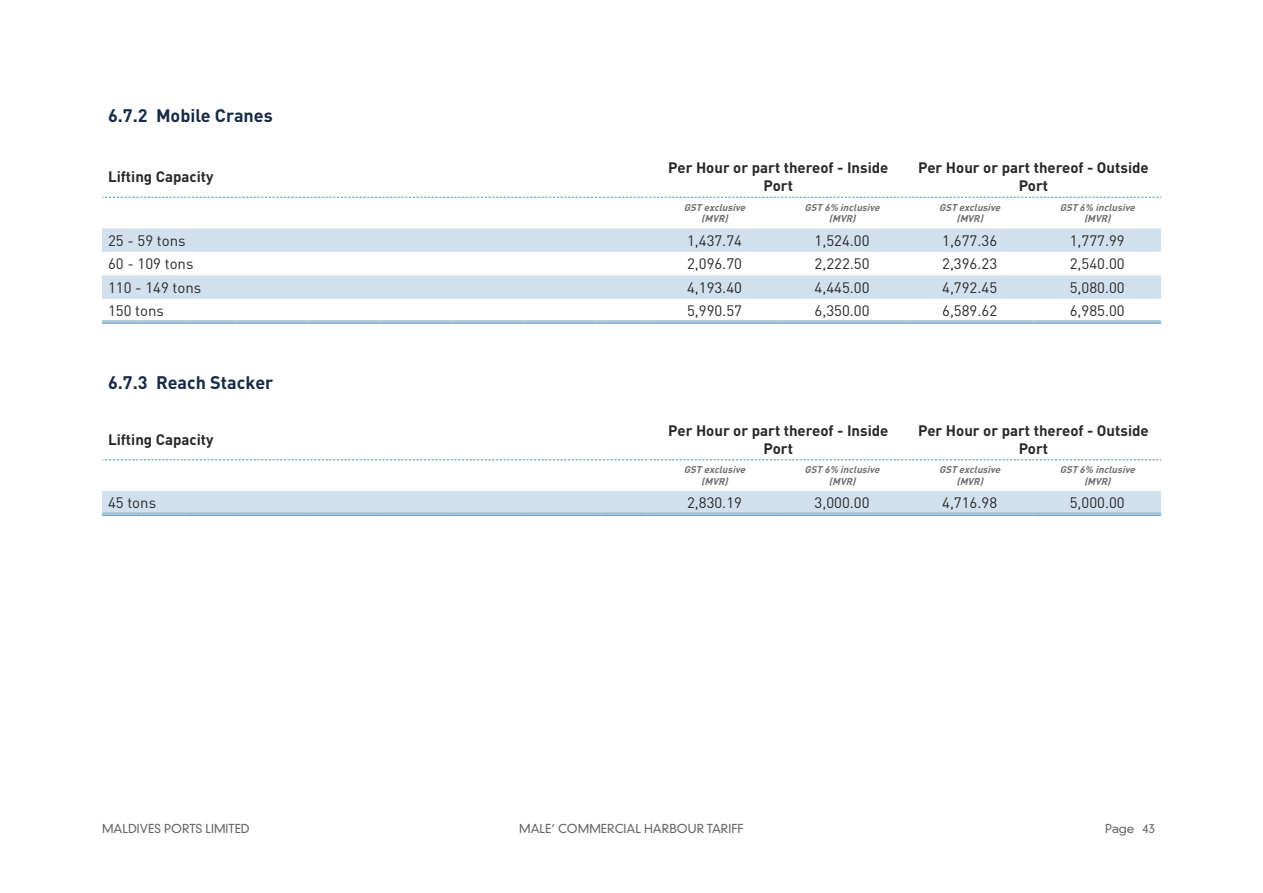
<style>
.page{position:relative;width:1263px;height:893px;background:#fff}
.page>*{position:absolute;margin:0;border:0;box-sizing:border-box;transform-origin:0 0}
.t1{font:700 18px "DIN Pro";color:#172a46}
.t2{font:15px "DIN Pro";color:#292829}
.t3{font:700 15px/18px "DIN Pro";color:#292829;text-align:center}
.t4{font:300 12px "DIN Neuzeit Grotesk Std";color:#636466}
.t5{font:italic 700 9.75px/11.7px "DIN Pro";color:#6d6e71;text-align:center}
</style>
<div class="page">
<svg style="left:102px;top:228px;width:1059px;height:285px"></svg>
<svg style="left:102px;top:459px;width:1059px;height:1px"></svg>
<hr style="left:102px;top:513px;width:39px;height:1px;background:#6ba1c1">
<hr style="left:102px;top:514px;width:39px;height:2px;background:#6ba1c1">
<hr style="left:141px;top:513px;width:44px;height:1px;background:#6ba1c1">
<hr style="left:141px;top:514px;width:44px;height:2px;background:#6ba1c1">
<hr style="left:185px;top:513px;width:51px;height:1px;background:#6ba1c1">
<hr style="left:185px;top:514px;width:51px;height:2px;background:#6ba1c1">
<hr style="left:236px;top:513px;width:72px;height:1px;background:#6ba1c1">
<hr style="left:236px;top:514px;width:72px;height:2px;background:#6ba1c1">
<hr style="left:308px;top:513px;width:72px;height:1px;background:#6ba1c1">
<hr style="left:308px;top:514px;width:72px;height:2px;background:#6ba1c1">
<hr style="left:380px;top:513px;width:72px;height:1px;background:#6ba1c1">
<hr style="left:380px;top:514px;width:72px;height:2px;background:#6ba1c1">
<hr style="left:452px;top:513px;width:72px;height:1px;background:#6ba1c1">
<hr style="left:452px;top:514px;width:72px;height:2px;background:#6ba1c1">
<hr style="left:524px;top:513px;width:72px;height:1px;background:#6ba1c1">
<hr style="left:524px;top:514px;width:72px;height:2px;background:#6ba1c1">
<svg style="left:596px;top:513px;width:4px;height:3px"></svg>
<hr style="left:600px;top:513px;width:46px;height:1px;background:#6ba1c1">
<hr style="left:600px;top:514px;width:46px;height:2px;background:#6ba1c1">
<svg style="left:646px;top:513px;width:5px;height:3px"></svg>
<hr style="left:651px;top:513px;width:127px;height:1px;background:#6ba1c1">
<hr style="left:651px;top:514px;width:127px;height:2px;background:#6ba1c1">
<hr style="left:778px;top:513px;width:128px;height:1px;background:#6ba1c1">
<hr style="left:778px;top:514px;width:128px;height:2px;background:#6ba1c1">
<hr style="left:102px;top:321px;width:39px;height:1px;background:#6ba1c1">
<hr style="left:102px;top:322px;width:39px;height:2px;background:#6ba1c1">
<hr style="left:141px;top:321px;width:44px;height:1px;background:#6ba1c1">
<hr style="left:141px;top:322px;width:44px;height:2px;background:#6ba1c1">
<hr style="left:185px;top:321px;width:51px;height:1px;background:#6ba1c1">
<hr style="left:185px;top:322px;width:51px;height:2px;background:#6ba1c1">
<hr style="left:236px;top:321px;width:72px;height:1px;background:#6ba1c1">
<hr style="left:236px;top:322px;width:72px;height:2px;background:#6ba1c1">
<hr style="left:308px;top:321px;width:72px;height:1px;background:#6ba1c1">
<hr style="left:308px;top:322px;width:72px;height:2px;background:#6ba1c1">
<hr style="left:380px;top:321px;width:72px;height:1px;background:#6ba1c1">
<hr style="left:380px;top:322px;width:72px;height:2px;background:#6ba1c1">
<hr style="left:452px;top:321px;width:72px;height:1px;background:#6ba1c1">
<hr style="left:452px;top:322px;width:72px;height:2px;background:#6ba1c1">
<hr style="left:524px;top:321px;width:72px;height:1px;background:#6ba1c1">
<hr style="left:524px;top:322px;width:72px;height:2px;background:#6ba1c1">
<svg style="left:596px;top:321px;width:4px;height:3px"></svg>
<hr style="left:600px;top:321px;width:46px;height:1px;background:#6ba1c1">
<hr style="left:600px;top:322px;width:46px;height:2px;background:#6ba1c1">
<svg style="left:646px;top:321px;width:5px;height:3px"></svg>
<hr style="left:651px;top:321px;width:127px;height:1px;background:#6ba1c1">
<hr style="left:651px;top:322px;width:127px;height:2px;background:#6ba1c1">
<hr style="left:778px;top:321px;width:128px;height:1px;background:#6ba1c1">
<hr style="left:778px;top:322px;width:128px;height:2px;background:#6ba1c1">
<hr style="left:906px;top:321px;width:127px;height:1px;background:#6ba1c1">
<hr style="left:906px;top:322px;width:127px;height:2px;background:#6ba1c1">
<hr style="left:1033px;top:321px;width:128px;height:1px;background:#6ba1c1">
<hr style="left:1033px;top:322px;width:128px;height:2px;background:#6ba1c1">
<hr style="left:906px;top:513px;width:127px;height:1px;background:#6ba1c1">
<hr style="left:906px;top:514px;width:127px;height:2px;background:#6ba1c1">
<hr style="left:1033px;top:513px;width:128px;height:1px;background:#6ba1c1">
<hr style="left:1033px;top:514px;width:128px;height:2px;background:#6ba1c1">
<svg style="left:102px;top:197px;width:1059px;height:1px"></svg>
<p class="t1" style="left:108px;top:103px;width:166px">6.7.2 Mobile Cranes</p>
<p class="t3" style="left:108px;top:167px;width:107px">Lifting Capacity</p>
<p class="t3" style="left:668px;top:158px;width:222px">Per Hour or part thereof - Inside<br>Port</p>
<p class="t3" style="left:918px;top:158px;width:232px">Per Hour or part thereof - Outside<br>Port</p>
<p class="t5" style="left:684px;top:201px;width:66px">GSTexclusive (MVR)</p>
<p class="t5" style="left:805px;top:201px;width:80px">GST6% inclusive (MVR)</p>
<p class="t5" style="left:939px;top:201px;width:66px">GSTexclusive (MVR)</p>
<p class="t5" style="left:1060px;top:201px;width:80px">GST6% inclusive (MVR)</p>
<p class="t2" style="left:108px;top:230px;width:79px">25 - 59 tons</p>
<p class="t2" style="left:687px;top:230px;width:56px">1,437.74</p>
<p class="t2" style="left:815px;top:230px;width:56px">1,524.00</p>
<p class="t2" style="left:942px;top:230px;width:56px">1,677.36</p>
<p class="t2" style="left:1070px;top:230px;width:56px">1,777.99</p>
<p class="t2" style="left:108px;top:254px;width:87px">60 - 109 tons</p>
<p class="t2" style="left:687px;top:254px;width:56px">2,096.70</p>
<p class="t2" style="left:815px;top:254px;width:56px">2,222.50</p>
<p class="t2" style="left:942px;top:254px;width:56px">2,396.23</p>
<p class="t2" style="left:1070px;top:254px;width:56px">2,540.00</p>
<p class="t2" style="left:108px;top:277px;width:95px">110 - 149 tons</p>
<p class="t2" style="left:687px;top:277px;width:56px">4,193.40</p>
<p class="t2" style="left:815px;top:277px;width:56px">4,445.00</p>
<p class="t2" style="left:942px;top:277px;width:56px">4,792.45</p>
<p class="t2" style="left:1070px;top:277px;width:56px">5,080.00</p>
<p class="t2" style="left:108px;top:301px;width:57px">150 tons</p>
<p class="t2" style="left:687px;top:301px;width:56px">5,990.57</p>
<p class="t2" style="left:815px;top:301px;width:56px">6,350.00</p>
<p class="t2" style="left:942px;top:301px;width:56px">6,589.62</p>
<p class="t2" style="left:1070px;top:301px;width:56px">6,985.00</p>
<p class="t1" style="left:108px;top:370px;width:167px">6.7.3 Reach Stacker</p>
<p class="t3" style="left:108px;top:430px;width:107px">Lifting Capacity</p>
<p class="t3" style="left:668px;top:421px;width:222px">Per Hour or part thereof - Inside<br>Port</p>
<p class="t3" style="left:918px;top:421px;width:232px">Per Hour or part thereof - Outside<br>Port</p>
<p class="t5" style="left:684px;top:463px;width:66px">GSTexclusive (MVR)</p>
<p class="t5" style="left:805px;top:463px;width:80px">GST6% inclusive (MVR)</p>
<p class="t5" style="left:939px;top:463px;width:66px">GSTexclusive (MVR)</p>
<p class="t5" style="left:1060px;top:463px;width:80px">GST6% inclusive (MVR)</p>
<p class="t2" style="left:108px;top:493px;width:50px">45 tons</p>
<p class="t2" style="left:687px;top:493px;width:56px">2,830.19</p>
<p class="t2" style="left:815px;top:493px;width:56px">3,000.00</p>
<p class="t2" style="left:942px;top:493px;width:56px">4,716.98</p>
<p class="t2" style="left:1070px;top:493px;width:56px">5,000.00</p>
<p class="t4" style="left:102px;top:821px;width:149px">MALDIVES PORTS LIMITED</p>
<p class="t4" style="left:519px;top:821px;width:226px">MALE’ COMMERCIAL HARBOUR TARIFF</p>
<p class="t4" style="left:1105px;top:821px;width:51px">Page 43</p>
</div>
